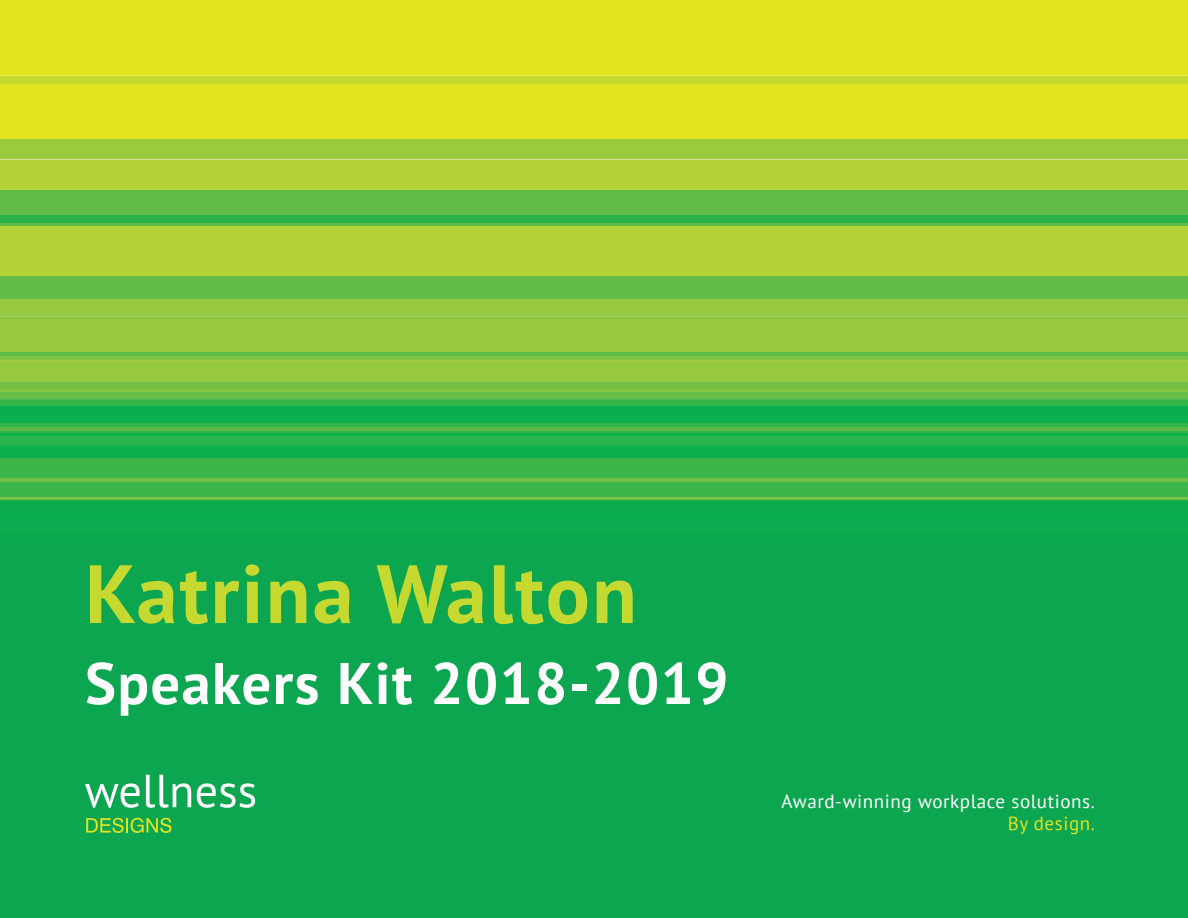
<style>
.page{position:relative;width:1188px;height:918px;background:#fff}
.page>*{position:absolute;margin:0;border:0;box-sizing:border-box;transform-origin:0 0}
.t1{font:700 82.5px "PT Sans";letter-spacing:.025em;color:#c6d931}
.t2{font:700 58.5px "PT Sans";letter-spacing:.025em;color:#fff}
.t3{font:19.05px "PT Sans";letter-spacing:.03em;color:#fff}
.t4{font:19.05px "PT Sans";letter-spacing:.03em;color:#e2e420}
</style>
<div class="page">
<div style="left:0;top:482px;width:1188px;height:436px;background:#0da650"></div>
<div style="left:0;top:299px;width:1188px;height:18px;background:#96c93f"></div>
<div style="left:0;top:159px;width:1188px;height:31px;background:#b2d237"></div>
<div style="left:0;top:0;width:1188px;height:76px;background:#e2e420"></div>
<div style="left:0;top:225px;width:1188px;height:51px;background:#b2d237"></div>
<div style="left:0;top:276px;width:1188px;height:23px;background:#63bc47"></div>
<div style="left:0;top:84px;width:1188px;height:55px;background:#e2e420"></div>
<div style="left:0;top:139px;width:1188px;height:20px;background:#9aca3e"></div>
<div style="left:0;top:76px;width:1188px;height:8px;background:#c6d92f"></div>
<div style="left:0;top:190px;width:1188px;height:25px;background:#63bc47"></div>
<hr style="left:0;top:223px;width:1188px;height:2px;background:#63bc47">
<div style="left:0;top:215px;width:1188px;height:8px;background:#2ab24b"></div>
<svg style="left:0;top:471px;width:1188px;height:8px;background:#41b649"></svg>
<div style="left:0;top:317px;width:1188px;height:40px;background:#96c93f"></div>
<hr style="left:0;top:352px;width:1188px;height:4px;background:#5cba48">
<hr style="left:0;top:457px;width:1188px;height:1px;background:#10b14c">
<div style="left:0;top:436px;width:1188px;height:9px;background:#2ab24b"></div>
<hr style="left:0;top:445px;width:1188px;height:2px;background:#14b24b">
<div style="left:0;top:447px;width:1188px;height:10px;background:#0bb04c"></div>
<hr style="left:0;top:470px;width:1188px;height:1px;background:#5cba48">
<div style="left:0;top:458px;width:1188px;height:12px;background:#3eb549"></div>
<div style="left:0;top:361px;width:1188px;height:21px;background:#96c93f"></div>
<div style="left:0;top:382px;width:1188px;height:7px;background:#74c045"></div>
<hr style="left:0;top:389px;width:1188px;height:3px;background:#83c341">
<hr style="left:0;top:360px;width:1188px;height:1px;background:#a4cd39">
<hr style="left:0;top:357px;width:1188px;height:3px;background:#80c343">
<svg style="left:0;top:392px;width:1188px;height:44px;background:#40b64a"></svg>
<hr style="left:0;top:431px;width:1188px;height:1px;background:#35b44a">
<hr style="left:0;top:427px;width:1188px;height:4px;background:#59ba47">
<hr style="left:0;top:479px;width:1188px;height:3px;background:#6bbe46">
<div style="left:0;top:486px;width:1188px;height:8px;background:#3cb54a"></div>
<hr style="left:0;top:494px;width:1188px;height:2px;background:#3cb54a">
<hr style="left:0;top:482px;width:1188px;height:4px;background:#3cb54a">
<hr style="left:0;top:496px;width:1188px;height:2px;background:#5cba48">
<hr style="left:0;top:500px;width:1188px;height:2px;background:#3cb54a">
<hr style="left:0;top:498px;width:1188px;height:2px;background:#5cba48">
<hr style="left:0;top:497px;width:1188px;height:1px;background:#7bc244">
<div style="left:0;top:406px;width:1188px;height:8px;background:#0aae4e"></div>
<hr style="left:0;top:414px;width:1188px;height:4px;background:#0ab04d">
<hr style="left:0;top:422px;width:1188px;height:1px;background:#0aae4e">
<hr style="left:0;top:418px;width:1188px;height:4px;background:#0cad4e">
<hr style="left:0;top:532px;width:1188px;height:4px;background:#09a84f">
<hr style="left:0;top:536px;width:1188px;height:2px;background:#09a84f">
<hr style="left:0;top:522px;width:1188px;height:4px;background:#0cab4f">
<hr style="left:0;top:529px;width:1188px;height:3px;background:#0cab4f">
<hr style="left:0;top:526px;width:1188px;height:3px;background:#0cab4f">
<hr style="left:0;top:517px;width:1188px;height:3px;background:#0cab4f">
<hr style="left:0;top:520px;width:1188px;height:2px;background:#0cab4f">
<div style="left:0;top:502px;width:1188px;height:10px;background:#0dab4e"></div>
<hr style="left:0;top:501px;width:1188px;height:1px;background:#0dab4e">
<hr style="left:0;top:512px;width:1188px;height:1px;background:#0aae4d">
<hr style="left:0;top:513px;width:1188px;height:4px;background:#0aae4d">
<svg style="left:85px;top:783px;width:55px;height:25px"></svg>
<svg style="left:146px;top:775px;width:45px;height:33px"></svg>
<svg style="left:197px;top:783px;width:58px;height:25px"></svg>
<svg style="left:86px;top:818px;width:85px;height:15px"></svg>
<h1 class="t1" style="left:85px;top:564px;width:553px">Katrina Walton</h1>
<h2 class="t2" style="left:85px;top:662px;width:645px">Speakers Kit 2018-2019</h2>
<p class="t3" style="left:782px;top:793px;width:315px">Award-winning workplace solutions.</p>
<p class="t4" style="left:1008px;top:815px;width:89px">By design.</p>
</div>
